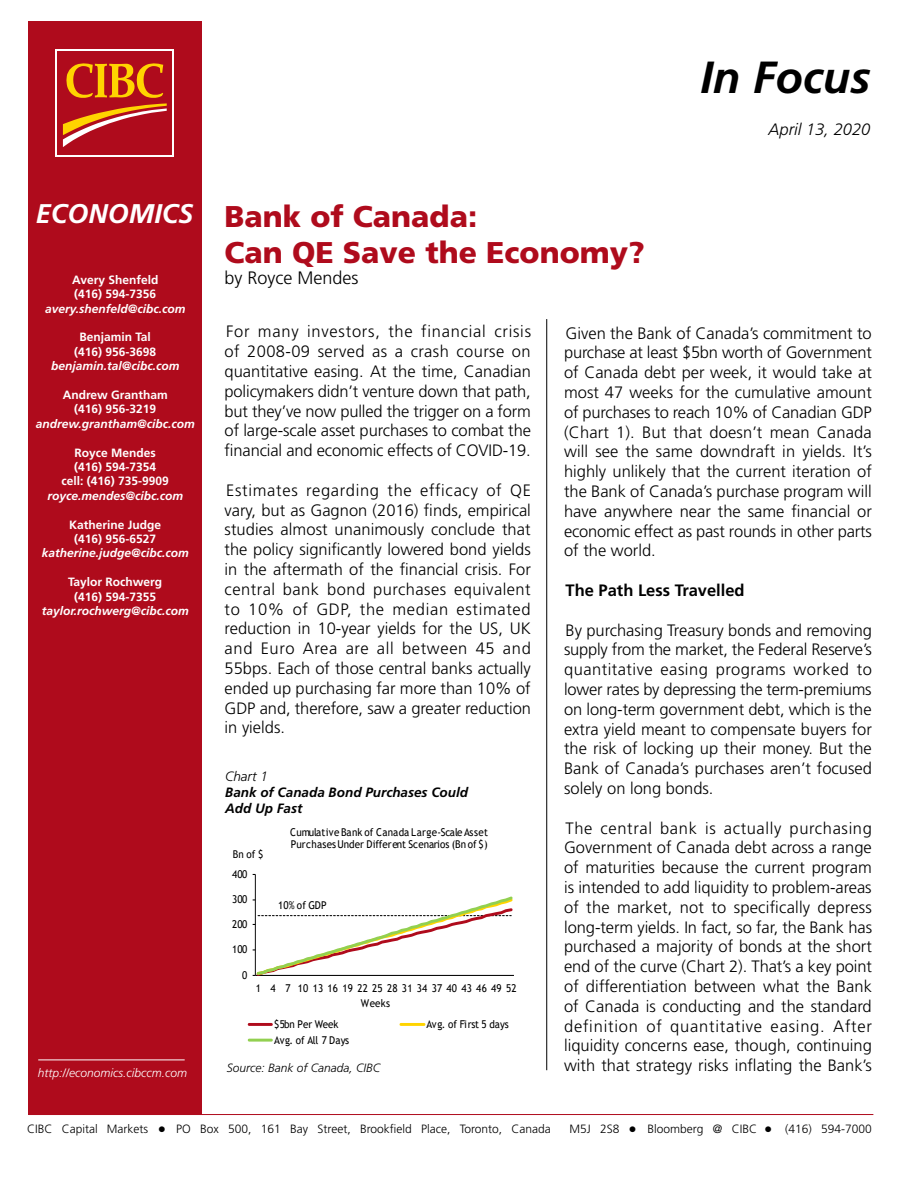
<style>
.page{position:relative;width:918px;height:1188px;background:#fff}
.page>*{position:absolute;margin:0;border:0;box-sizing:border-box;transform-origin:0 0}
.t1{font:italic 700 45px "Frutiger LT Std";color:#000}
.t2{font:900 30px/36px "Frutiger LT Std";color:#af0b1c}
.t3{font:italic 700 27px "Frutiger LT Std";color:#fff}
.t4{font:300 18px "Frutiger LT Std";color:#000}
.t5{font:300 16.5px/19.8px "Frutiger LT Std";letter-spacing:-.005em;color:#000;text-align:justify}
.t6{font:700 16.5px "Frutiger LT Std";color:#000}
.t7{font:italic 300 16.5px "Frutiger LT Std";color:#000}
.t8{font:italic 700 13.5px/16.2px "Frutiger LT Std";color:#000}
.t9{font:italic 300 13.5px "Frutiger LT Std";color:#000}
.t10{font:700 12px/14.4px "Frutiger LT Std";color:#fff;text-align:center}
.t11{font:italic 700 12px "Frutiger LT Std";color:#fff}
.t12{font:300 12px "Frutiger LT Std";color:#000}
.t13{font:italic 300 12px "Frutiger LT Std";color:#fff}
.t14{font:italic 300 12px "Frutiger LT Std";color:#000}
.t15{font:10.8px/11.7px "Trebuchet MS";letter-spacing:.01em;color:#000;scale:.92 1}
.t16{font:10.8px "Trebuchet MS";letter-spacing:-.02em;color:#000;scale:.92 1}
.t17{font:10.8px "Trebuchet MS";letter-spacing:-.01em;color:#000;scale:.92 1}
</style>
<div class="page">
<hr style="left:255px;top:874px;width:1px;height:101px;background:#000">
<svg style="left:253px;top:894px;width:261px;height:82px"></svg>
<hr style="left:249px;top:1023px;width:23px;height:3px;background:#af0b1c">
<hr style="left:401px;top:1023px;width:23px;height:3px;background:#ffd400">
<hr style="left:249px;top:1039px;width:23px;height:3px;background:#92d050">
<div style="left:28px;top:21px;width:174px;height:1094px;background:#af0b1c"></div>
<div style="left:56px;top:50px;width:118px;height:107px;background:linear-gradient(to bottom,#fff,#fff)"></div>
<div style="left:58px;top:52px;width:114px;height:103px;background:#af0b1c"></div>
<svg style="left:63px;top:63px;width:104px;height:84px"></svg>
<hr style="left:28px;top:1114px;width:845px;height:1px;background:#af0b1c">
<hr style="left:546px;top:319px;width:1px;height:751px;background:#000">
<hr style="left:38px;top:1060px;width:147px;height:1px;background:#fff">
<h3 class="t3" style="left:36px;top:198px;width:159px">ECONOMICS</h3>
<p class="t10" style="left:72px;top:272px;width:88px;text-align:left">Avery Shenfeld (416) 594-7356</p>
<p class="t11" style="left:45px;top:301px;width:142px">avery.shenfeld@cibc.com</p>
<p class="t10" style="left:74px;top:330px;width:84px">Benjamin Tal (416) 956-3698</p>
<p class="t11" style="left:51px;top:359px;width:130px">benjamin.tal@cibc.com</p>
<p class="t10" style="left:63px;top:388px;width:107px">Andrew Grantham (416) 956-3219</p>
<p class="t11" style="left:36px;top:417px;width:160px">andrew.grantham@cibc.com</p>
<p class="t10" style="left:62px;top:445px;width:109px">Royce Mendes (416) 594-7354<br>cell: (416) 735-9909</p>
<p class="t11" style="left:48px;top:489px;width:137px">royce.mendes@cibc.com</p>
<p class="t10" style="left:69px;top:517px;width:94px">Katherine Judge (416) 956-6527</p>
<p class="t11" style="left:42px;top:546px;width:148px">katherine.judge@cibc.com</p>
<p class="t10" style="left:68px;top:575px;width:96px">Taylor Rochwerg (416) 594-7355</p>
<p class="t11" style="left:42px;top:604px;width:149px">taylor.rochwerg@cibc.com</p>
<p class="t13" style="left:38px;top:1066px;width:151px">http://economics.cibccm.com</p>
<h2 class="t2" style="left:225px;top:198px;width:422px">Bank of Canada:<br>Can QE Save the Economy?</h2>
<p class="t4" style="left:225px;top:268px;width:136px">by Royce Mendes</p>
<h1 class="t1" style="left:700px;top:51px;width:171px">In Focus</h1>
<p class="t7" style="left:769px;top:119px;width:103px">April 13, 2020</p>
<p class="t5" style="left:225px;top:322px;width:308px">For many investors, the financial crisis of 2008-09 served as a crash course on quantitative easing. At the time, Canadian policymakers didn’t venture down that path, but they’ve now pulled the trigger on a form of large-scale asset purchases to combat the financial and economic effects of COVID-19.</p>
<p class="t5" style="left:225px;top:481px;width:308px">Estimates regarding the efficacy of QE vary, but as Gagnon (2016) finds, empirical studies almost unanimously conclude that the policy significantly lowered bond yields in the aftermath of the financial crisis. For central bank bond purchases equivalent to 10% of GDP, the median estimated reduction in 10-year yields for the US, UK and Euro Area are all between 45 and 55bps. Each of those central banks actually ended up purchasing far more than 10% of GDP and, therefore, saw a greater reduction in yields.</p>
<p class="t9" style="left:225px;top:769px;width:44px">Chart 1</p>
<p class="t8" style="left:225px;top:785px;width:245px">Bank of Canada Bond Purchases Could<br>Add Up Fast</p>
<p class="t15" style="left:233px;top:849px;width:34px">Bn of $</p>
<p class="t15" style="left:232px;top:868px;width:18px">400</p>
<p class="t15" style="left:232px;top:893px;width:18px">300</p>
<p class="t15" style="left:232px;top:918px;width:18px">200</p>
<p class="t15" style="left:232px;top:944px;width:18px">100</p>
<p class="t15" style="left:242px;top:969px;width:7px">0</p>
<p class="t15" style="left:290px;top:826px;width:217px">Cumulative Bank of Canada Large-Scale Asset<br>Purchases Under Different Scenarios (Bn of $)</p>
<p class="t15" style="left:278px;top:899px;width:54px">10% of GDP</p>
<p class="t15" style="left:256px;top:982px;width:285px">1 4 7 101316192225283134374043464952</p>
<p class="t15" style="left:361px;top:997px;width:33px">Weeks</p>
<p class="t17" style="left:274px;top:1017px;width:71px">$5bn Per Week</p>
<p class="t16" style="left:427px;top:1017px;width:91px">Avg. of First 5 days</p>
<p class="t15" style="left:274px;top:1034px;width:83px">Avg. of All 7 Days</p>
<p class="t14" style="left:227px;top:1061px;width:155px">Source: Bank of Canada, CIBC</p>
<p class="t5" style="left:564px;top:323px;width:309px">Given the Bank of Canada’s commitment to purchase at least $5bn worth of Government of Canada debt per week, it would take at most 47 weeks for the cumulative amount of purchases to reach 10% of Canadian GDP (Chart 1). But that doesn’t mean Canada will see the same downdraft in yields. It’s highly unlikely that the current iteration of the Bank of Canada’s purchase program will have anywhere near the same financial or economic effect as past rounds in other parts of the world.</p>
<p class="t6" style="left:566px;top:581px;width:181px">The Path Less Travelled</p>
<p class="t5" style="left:564px;top:620px;width:310px">By purchasing Treasury bonds and removing supply from the market, the Federal Reserve’s quantitative easing programs worked to lower rates by depressing the term-premiums on long-term government debt, which is the extra yield meant to compensate buyers for the risk of locking up their money. But the Bank of Canada’s purchases aren’t focused solely on long bonds.</p>
<p class="t5" style="left:564px;top:818px;width:310px">The central bank is actually purchasing Government of Canada debt across a range of maturities because the current program is intended to add liquidity to problem-areas of the market, not to specifically depress long-term yields. In fact, so far, the Bank has purchased a majority of bonds at the short end of the curve (Chart 2). That’s a key point of differentiation between what the Bank of Canada is conducting and the standard definition of quantitative easing. After liquidity concerns ease, though, continuing with that strategy risks inflating the Bank’s</p>
<p class="t12" style="left:27px;top:1122px;width:123px">CIBC Capital Markets</p>
<p class="t12" style="left:176px;top:1122px;width:376px">PO Box 500, 161 Bay Street, Brookfield Place, Toronto, Canada</p>
<p class="t12" style="left:570px;top:1122px;width:52px">M5J 2S8</p>
<p class="t12" style="left:648px;top:1122px;width:111px">Bloomberg @ CIBC</p>
<p class="t12" style="left:785px;top:1122px;width:88px">(416) 594-7000</p>
<p class="t5" style="left:158px;top:1119px;width:10px">•</p>
<p class="t5" style="left:629px;top:1119px;width:10px">•</p>
<p class="t5" style="left:764px;top:1119px;width:10px">•</p>
</div>
